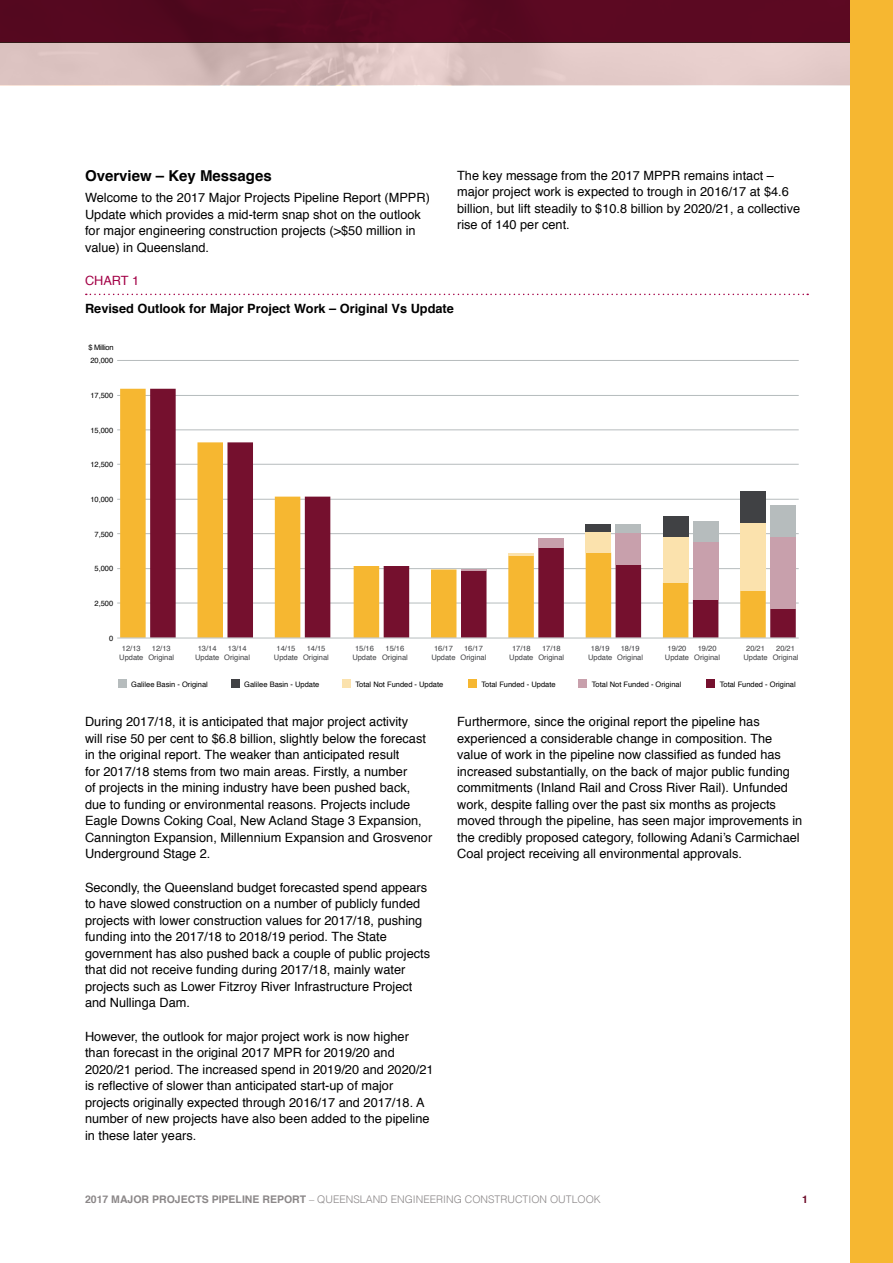
<style>
.page{position:relative;width:893px;height:1263px;background:#fff}
.page>*{position:absolute;margin:0;border:0;box-sizing:border-box;transform-origin:0 0}
.t1{font:700 15px "Helvetica";color:#000}
.t2{font:12.75px/16.5px "Helvetica";color:#000}
.t3{font:700 12.75px "Helvetica";color:#000}
.t4{font:12.75px "Helvetica";color:#a30046}
.t5{font:300 10.5px "Helvetica";color:#8b8788}
.t6{font:700 10.5px "Helvetica";color:#6d0b29}
.t7{font:7.5px/9px "Helvetica";color:#404144;text-align:center}
.t8{font:7.5px "Helvetica";color:#010101}
.t9{font:7.5px "Helvetica";letter-spacing:-.04em;color:#000}
.s1{font-weight:700}
</style>
<div class="page">
<div style="left:0;top:0;width:893px;height:43px;background:#580821"></div>
<svg style="left:0;top:43px;width:850px;height:42px;background:#ddc4c2"></svg>
<div style="left:850px;top:0;width:43px;height:1263px;background:#f6b731"></div>
<svg style="left:86px;top:294px;width:722px;height:1px"></svg>
<hr style="left:117px;top:360px;width:682px;height:1px;background:#b6bcbd">
<hr style="left:117px;top:395px;width:682px;height:1px;background:#b6bcbd">
<hr style="left:117px;top:429px;width:682px;height:1px;background:#b6bcbd">
<hr style="left:117px;top:464px;width:682px;height:1px;background:#b6bcbd">
<hr style="left:117px;top:499px;width:682px;height:1px;background:#b6bcbd">
<hr style="left:117px;top:533px;width:682px;height:1px;background:#b6bcbd">
<hr style="left:117px;top:568px;width:682px;height:1px;background:#b6bcbd">
<hr style="left:117px;top:603px;width:682px;height:1px;background:#b6bcbd">
<div style="left:118px;top:679px;width:9px;height:9px;background:#b6bcbd"></div>
<div style="left:231px;top:679px;width:8px;height:9px;background:#404144"></div>
<div style="left:468px;top:679px;width:9px;height:9px;background:#f6b731"></div>
<div style="left:706px;top:679px;width:9px;height:9px;background:#75102e"></div>
<div style="left:578px;top:679px;width:9px;height:9px;background:#c8a0ac"></div>
<div style="left:342px;top:679px;width:8px;height:9px;background:#fbe2ad"></div>
<svg style="left:766px;top:429px;width:30px;height:209px"></svg>
<div style="left:770px;top:537px;width:26px;height:72px;background:#c8a0ac"></div>
<svg style="left:120px;top:389px;width:646px;height:249px"></svg>
<div style="left:740px;top:522px;width:26px;height:68px;background:#fbe2ad"></div>
<div style="left:663px;top:537px;width:25px;height:46px;background:#fbe2ad"></div>
<div style="left:586px;top:532px;width:25px;height:21px;background:#fbe2ad"></div>
<hr style="left:508px;top:553px;width:26px;height:2px;background:#f6b731">
<div style="left:740px;top:491px;width:26px;height:31px;background:#404144"></div>
<div style="left:663px;top:516px;width:25px;height:21px;background:#404144"></div>
<div style="left:586px;top:525px;width:25px;height:7px;background:#404144"></div>
<div style="left:770px;top:505px;width:26px;height:32px;background:#b6bcbd"></div>
<div style="left:693px;top:521px;width:25px;height:21px;background:#b6bcbd"></div>
<div style="left:616px;top:524px;width:25px;height:8px;background:#b6bcbd"></div>
<hr style="left:117px;top:638px;width:682px;height:1px;background:#b6bcbd">
<p class="t1" style="left:85px;top:164px;width:188px">Overview – Key Messages</p>
<p class="t2" style="left:85px;top:190px;width:346px">Welcome to the 2017 Major Projects Pipeline Report (MPPR)<br>Update which provides a mid-term snap shot on the outlook for major engineering construction projects (&gt;$50 million in value) in Queensland.</p>
<p class="t2" style="left:457px;top:167px;width:345px">The key message from the 2017 MPPR remains intact – major project work is expected to trough in 2016/17 at $4.6 billion, but lift steadily to $10.8 billion by 2020/21, a collective rise of 140 per cent.</p>
<p class="t4" style="left:85px;top:271px;width:56px">CHART 1</p>
<p class="t3" style="left:85px;top:298px;width:370px">Revised Outlook for Major Project Work – Original Vs Update</p>
<p class="t9" style="left:88px;top:342px;width:27px">$ Million</p>
<p class="t8" style="left:90px;top:355px;width:24px">20,000</p>
<p class="t8" style="left:90px;top:389px;width:24px">17,500</p>
<p class="t8" style="left:90px;top:424px;width:24px">15,000</p>
<p class="t8" style="left:90px;top:459px;width:24px">12,500</p>
<p class="t8" style="left:90px;top:493px;width:24px">10,000</p>
<p class="t8" style="left:94px;top:528px;width:20px">7,500</p>
<p class="t8" style="left:94px;top:563px;width:20px">5,000</p>
<p class="t8" style="left:94px;top:598px;width:20px">2,500</p>
<p class="t8" style="left:109px;top:632px;width:6px">0</p>
<p class="t7" style="left:119px;top:644px;width:26px">12/13<br>Update</p>
<p class="t7" style="left:148px;top:644px;width:27px">12/13<br>Original</p>
<p class="t7" style="left:195px;top:644px;width:26px">13/14<br>Update</p>
<p class="t7" style="left:224px;top:644px;width:27px">13/14<br>Original</p>
<p class="t7" style="left:274px;top:644px;width:26px">14/15<br>Update</p>
<p class="t7" style="left:303px;top:644px;width:27px">14/15<br>Original</p>
<p class="t7" style="left:352px;top:644px;width:26px">15/16<br>Update</p>
<p class="t7" style="left:382px;top:644px;width:27px">15/16<br>Original</p>
<p class="t7" style="left:431px;top:644px;width:26px">16/17<br>Update</p>
<p class="t7" style="left:461px;top:644px;width:27px">16/17<br>Original</p>
<p class="t7" style="left:509px;top:644px;width:26px">17/18<br>Update</p>
<p class="t7" style="left:538px;top:644px;width:27px">17/18<br>Original</p>
<p class="t7" style="left:588px;top:644px;width:26px">18/19<br>Update</p>
<p class="t7" style="left:617px;top:644px;width:27px">18/19<br>Original</p>
<p class="t7" style="left:665px;top:644px;width:26px">19/20<br>Update</p>
<p class="t7" style="left:694px;top:644px;width:27px">19/20<br>Original</p>
<p class="t7" style="left:743px;top:644px;width:26px">20/21<br>Update</p>
<p class="t7" style="left:773px;top:644px;width:27px">20/21<br>Original</p>
<p class="t8" style="left:131px;top:678px;width:78px">Galilee Basin - Original</p>
<p class="t8" style="left:244px;top:678px;width:77px">Galilee Basin - Update</p>
<p class="t8" style="left:355px;top:678px;width:89px">Total Not Funded - Update</p>
<p class="t8" style="left:481px;top:678px;width:76px">Total Funded - Update</p>
<p class="t8" style="left:592px;top:678px;width:91px">Total Not Funded - Original</p>
<p class="t8" style="left:720px;top:678px;width:77px">Total Funded - Original</p>
<p class="t2" style="left:85px;top:714px;width:349px">During 2017/18, it is anticipated that major project activity<br>will rise 50 per cent to $6.8 billion, slightly below the forecast in the original report. The weaker than anticipated result<br>for 2017/18 stems from two main areas. Firstly, a number<br>of projects in the mining industry have been pushed back, due to funding or environmental reasons. Projects include Eagle Downs Coking Coal, New Acland Stage 3 Expansion, Cannington Expansion, Millennium Expansion and Grosvenor Underground Stage 2.</p>
<p class="t2" style="left:85px;top:879px;width:347px">Secondly, the Queensland budget forecasted spend appears to have slowed construction on a number of publicly funded projects with lower construction values for 2017/18, pushing funding into the 2017/18 to 2018/19 period. The State government has also pushed back a couple of public projects that did not receive funding during 2017/18, mainly water projects such as Lower Fitzroy River Infrastructure Project and Nullinga Dam.</p>
<p class="t2" style="left:85px;top:1028px;width:350px">However, the outlook for major project work is now higher than forecast in the original 2017 MPR for 2019/20 and 2020/21 period. The increased spend in 2019/20 and 2020/21 is reflective of slower than anticipated start-up of major projects originally expected through 2016/17 and 2017/18. A number of new projects have also been added to the pipeline in these later years.</p>
<p class="t2" style="left:457px;top:714px;width:347px">Furthermore, since the original report the pipeline has experienced a considerable change in composition. The value of work in the pipeline now classified as funded has increased substantially, on the back of major public funding commitments (Inland Rail and Cross River Rail). Unfunded work, despite falling over the past six months as projects moved through the pipeline, has seen major improvements in the credibly proposed category, following Adani’s Carmichael Coal project receiving all environmental approvals.</p>
<p class="t5" style="left:85px;top:1190px;width:517px"><span class="s1">2017 MAJOR PROJECTS PIPELINE REPORT</span> – QUEENSLAND ENGINEERING CONSTRUCTION OUTLOOK</p>
<p class="t6" style="left:802px;top:1191px;width:7px">1</p>
</div>
